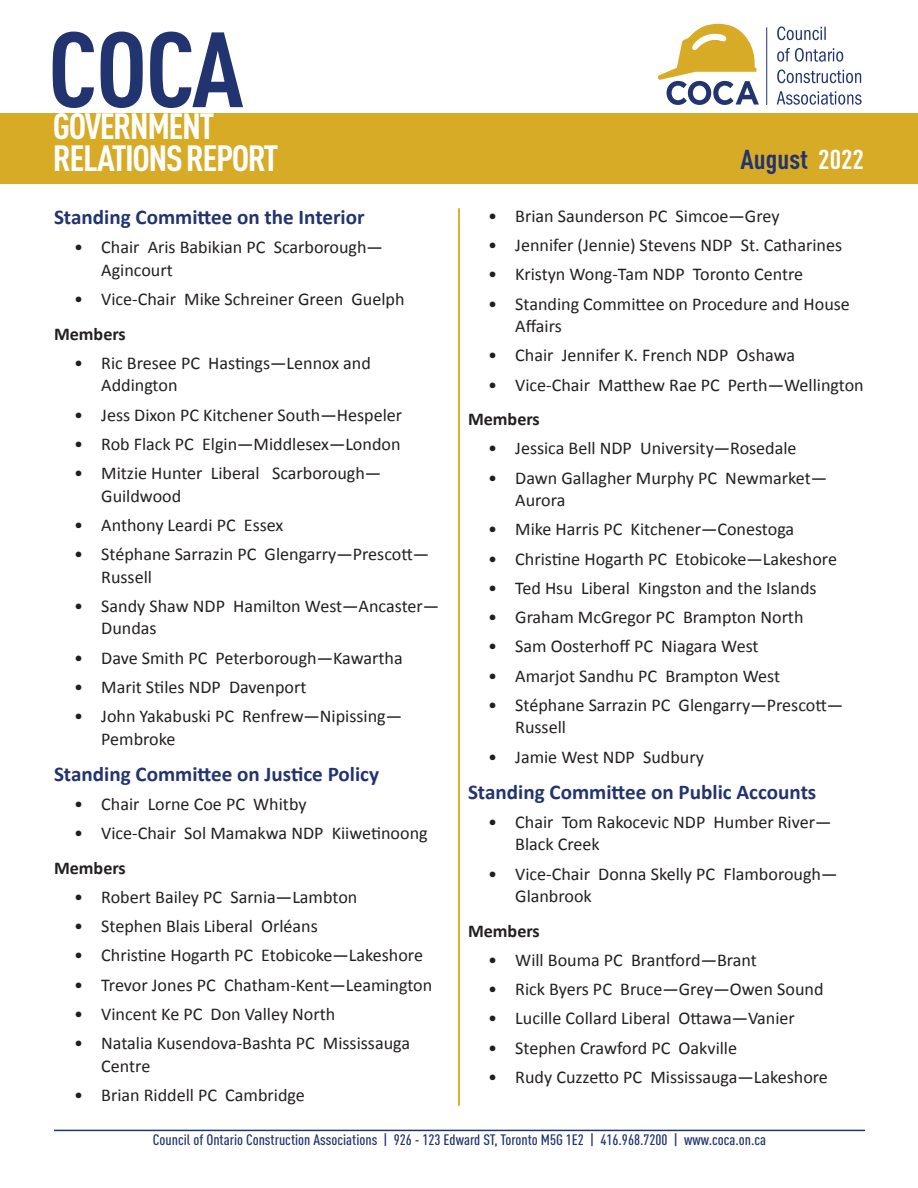
<style>
.page{position:relative;width:918px;height:1188px;background:#fff}
.page>*{position:absolute;margin:0;border:0;box-sizing:border-box;transform-origin:0 0}
.t1{font:700 condensed 105px "DIN Pro";color:#22346f;scale:1.06 1}
.t2{font:700 condensed 36px/31.5px "DIN Pro";letter-spacing:-.04em;color:#fff;scale:1.06 1}
.t3{font:700 condensed 27px "DIN Pro";color:#22346f;scale:1.06 1}
.Section_Title{font:700 21px "Calibri";color:#22346f}
.Body{font:700 21px "Calibri";color:#22346f}
.t4{font:18px/22.5px "Calibri";color:#231f20}
.Body_Bold{font:700 18px "Calibri";color:#231f20}
.t5{font:500 condensed 15px "DIN Pro";color:#22346f;scale:1.06 1}
.s1{color:#fff}
</style>
<div class="page">
<hr style="left:54px;top:1130px;width:811px;height:1px;background:#22346f">
<div style="left:0;top:113px;width:918px;height:71px;background:#d8ab27"></div>
<hr style="left:766px;top:27px;width:1px;height:78px;background:#22346f">
<svg style="left:658px;top:24px;width:101px;height:81px"></svg>
<svg style="left:777px;top:91px;width:85px;height:14px"></svg>
<svg style="left:777px;top:69px;width:84px;height:14px"></svg>
<svg style="left:777px;top:48px;width:66px;height:14px"></svg>
<svg style="left:777px;top:26px;width:49px;height:14px"></svg>
<hr style="left:458px;top:208px;width:2px;height:897px;background:#d8ab27">
<h1 class="t1" style="left:48px;top:-9px;width:186px">COCA</h1>
<h2 class="t2" style="left:53px;top:107px;width:214px">GOVERNMENT<br>RELATIONS REPORT</h2>
<p class="Body" style="left:54px;top:204px;width:312px">Standing Committee on the Interior</p>
<p class="t4" style="left:101px;top:235px;width:283px;text-indent:-27px">• Chair Aris Babikian PC Scarborough—<br>Agincourt</p>
<p class="t4" style="left:74px;top:287px;width:332px">• Vice-Chair Mike Schreiner Green Guelph</p>
<p class="Body_Bold" style="left:54px;top:323px;width:73px">Members</p>
<p class="t4" style="left:101px;top:351px;width:271px;text-indent:-27px">• Ric Bresee PC Hastings—Lennox and<br>Addington</p>
<p class="t4" style="left:74px;top:403px;width:329px">• Jess Dixon PC Kitchener South—Hespeler</p>
<p class="t4" style="left:74px;top:432px;width:328px">• Rob Flack PC Elgin—Middlesex—London</p>
<p class="t4" style="left:101px;top:461px;width:282px;text-indent:-27px">• Mitzie Hunter Liberal Scarborough—<br>Guildwood</p>
<p class="t4" style="left:74px;top:513px;width:211px">• Anthony Leardi PC Essex</p>
<p class="t4" style="left:101px;top:542px;width:329px;text-indent:-27px">• Stéphane Sarrazin PC Glengarry—Prescott—<br>Russell</p>
<p class="t4" style="left:101px;top:594px;width:339px;text-indent:-27px">• Sandy Shaw NDP Hamilton West—Ancaster—<br>Dundas</p>
<p class="t4" style="left:74px;top:646px;width:330px">• Dave Smith PC Peterborough—Kawartha</p>
<p class="t4" style="left:74px;top:675px;width:234px">• Marit Stiles NDP Davenport</p>
<p class="t4" style="left:101px;top:704px;width:302px;text-indent:-27px">• John Yakabuski PC Renfrew—Nipissing—<br>Pembroke</p>
<p class="Section_Title" style="left:54px;top:761px;width:327px">Standing Committee on Justice Policy</p>
<p class="t4" style="left:74px;top:792px;width:234px">• Chair Lorne Coe PC Whitby</p>
<p class="t4" style="left:74px;top:821px;width:355px">• Vice-Chair Sol Mamakwa NDP Kiiwetinoong</p>
<p class="Body_Bold" style="left:54px;top:857px;width:73px">Members</p>
<p class="t4" style="left:74px;top:885px;width:285px">• Robert Bailey PC Sarnia—Lambton</p>
<p class="t4" style="left:74px;top:914px;width:245px">• Stephen Blais Liberal Orléans</p>
<p class="t4" style="left:74px;top:943px;width:350px">• Christine Hogarth PC Etobicoke—Lakeshore</p>
<p class="t4" style="left:74px;top:973px;width:360px">• Trevor Jones PC Chatham-Kent—Leamington</p>
<p class="t4" style="left:74px;top:1002px;width:263px">• Vincent Ke PC Don Valley North</p>
<p class="t4" style="left:101px;top:1031px;width:310px;text-indent:-27px">• Natalia Kusendova-Bashta PC Mississauga<br>Centre</p>
<p class="t4" style="left:74px;top:1083px;width:232px">• Brian Riddell PC Cambridge</p>
<h3 class="t3" style="left:741px;top:139px;width:118px">August <span class="s1">2022</span></h3>
<p class="t4" style="left:488px;top:204px;width:293px">• Brian Saunderson PC Simcoe—Grey</p>
<p class="t4" style="left:488px;top:233px;width:355px">• Jennifer (Jennie) Stevens NDP St. Catharines</p>
<p class="t4" style="left:488px;top:262px;width:316px">• Kristyn Wong-Tam NDP Toronto Centre</p>
<p class="t4" style="left:515px;top:292px;width:336px;text-indent:-27px">• Standing Committee on Procedure and House<br>Affairs</p>
<p class="t4" style="left:488px;top:343px;width:308px">• Chair Jennifer K. French NDP Oshawa</p>
<p class="t4" style="left:488px;top:373px;width:377px">• Vice-Chair Matthew Rae PC Perth—Wellington</p>
<p class="Body_Bold" style="left:468px;top:408px;width:73px">Members</p>
<p class="t4" style="left:488px;top:436px;width:310px">• Jessica Bell NDP University—Rosedale</p>
<p class="t4" style="left:515px;top:466px;width:314px;text-indent:-27px">• Dawn Gallagher Murphy PC Newmarket—<br>Aurora</p>
<p class="t4" style="left:488px;top:517px;width:307px">• Mike Harris PC Kitchener—Conestoga</p>
<p class="t4" style="left:488px;top:547px;width:350px">• Christine Hogarth PC Etobicoke—Lakeshore</p>
<p class="t4" style="left:488px;top:576px;width:330px">• Ted Hsu Liberal Kingston and the Islands</p>
<p class="t4" style="left:488px;top:605px;width:317px">• Graham McGregor PC Brampton North</p>
<p class="t4" style="left:488px;top:634px;width:272px">• Sam Oosterhoff PC Niagara West</p>
<p class="t4" style="left:488px;top:664px;width:293px">• Amarjot Sandhu PC Brampton West</p>
<p class="t4" style="left:515px;top:693px;width:329px;text-indent:-27px">• Stéphane Sarrazin PC Glengarry—Prescott—<br>Russell</p>
<p class="t4" style="left:488px;top:745px;width:217px">• Jamie West NDP Sudbury</p>
<p class="Section_Title" style="left:468px;top:779px;width:350px">Standing Committee on Public Accounts</p>
<p class="t4" style="left:515px;top:810px;width:318px;text-indent:-27px">• Chair Tom Rakocevic NDP Humber River—<br>Black Creek</p>
<p class="t4" style="left:515px;top:862px;width:324px;text-indent:-27px">• Vice-Chair Donna Skelly PC Flamborough—<br>Glanbrook</p>
<p class="Body_Bold" style="left:468px;top:920px;width:73px">Members</p>
<p class="t4" style="left:488px;top:948px;width:270px">• Will Bouma PC Brantford—Brant</p>
<p class="t4" style="left:488px;top:977px;width:337px">• Rick Byers PC Bruce—Grey—Owen Sound</p>
<p class="t4" style="left:488px;top:1006px;width:308px">• Lucille Collard Liberal Ottawa—Vanier</p>
<p class="t4" style="left:488px;top:1036px;width:250px">• Stephen Crawford PC Oakville</p>
<p class="t4" style="left:488px;top:1065px;width:341px">• Rudy Cuzzetto PC Mississauga—Lakeshore</p>
<p class="t5" style="left:153px;top:1128px;width:580px">Council of Ontario Construction Associations | 926 - 123 Edward ST, Toronto M5G 1E2 | 416.968.7200 | www.coca.on.ca</p>
</div>
